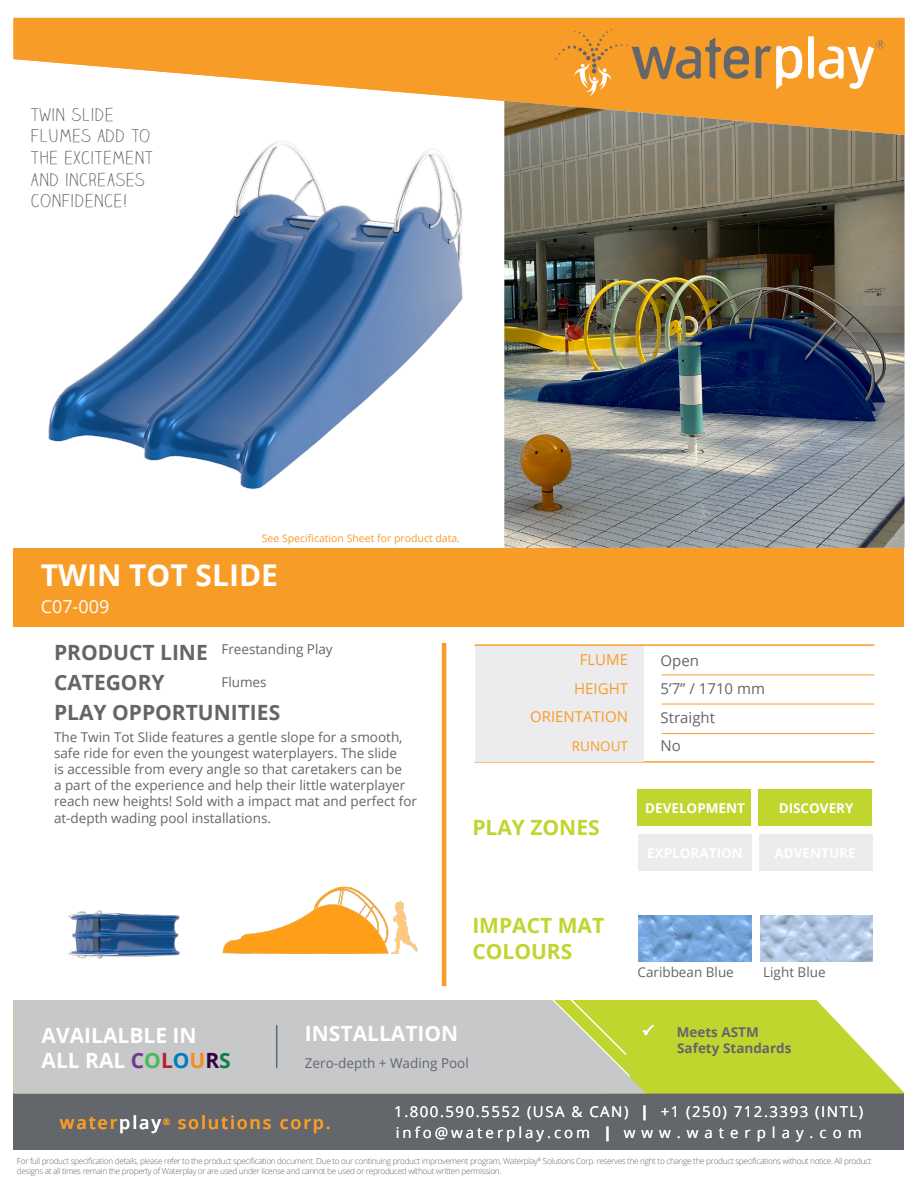
<style>
.page{position:relative;width:918px;height:1188px;background:#fff}
.page>*{position:absolute;margin:0;border:0;box-sizing:border-box;transform-origin:0 0}
.t1{font:700 30px "Open Sans";color:#fff}
.t2{font:700 21px "Open Sans";color:#fff}
.t3{font:700 21px "Open Sans";color:#656568}
.t4{font:700 21px "Open Sans";color:#c1d52f}
.t5{font:300 18px/21.6px "Claire Hand";letter-spacing:.05em;color:#656568}
.t6{font:600 18px "Open Sans";letter-spacing:.1em;color:#f89c28}
.t7{font:18px "Open Sans";color:#fff}
.t8{font:15px/21px "Open Sans";letter-spacing:.1em;color:#fff}
.Paragraph_Style_1{font:15px "Open Sans";color:#656568}
.Paragraph_Style_1-2{font:15px "Open Sans";color:#f89c28}
.t9{font:14.7px "Arial";letter-spacing:.005em;color:#000}
.t10{font:13.5px/16.2px "Open Sans";color:#63666a}
.t11{font:700 13.5px/16.5px "Open Sans";color:#656568}
.t12{font:13.5px "Open Sans";color:#656568}
.t13{font:700 13.5px "Open Sans";color:#fff}
.Paragraph_Style_1-3{font:13.5px "Open Sans";color:#f89c28}
.t14{font:10.5px "Open Sans";color:#f89c28}
.t15{font:300 8.25px/9.9px "Open Sans";letter-spacing:-.04em;color:#63666a}
.s1{color:#656568}
.s2{color:#73378a}
.s3{color:#49b857}
.s4{color:#b61f2d}
.s5{color:#007dbe}
.s6{color:#f68b1f}
.s7{color:#35013e}
.s8{color:#117c4a}
.s9{color:#fff}
.s10{font-weight:800}
</style>
<div class="page">
<div style="left:14px;top:1093px;width:890px;height:57px;background:#63666a"></div>
<svg style="left:14px;top:18px;width:890px;height:83px;fill:#f89c28"></svg>
<svg style="left:555px;top:29px;width:194px;height:68px;background:#e19536"></svg>
<svg style="left:756px;top:36px;width:129px;height:54px"></svg>
<div style="left:14px;top:548px;width:890px;height:78px;background:#f89c28"></div>
<hr style="left:442px;top:643px;width:4px;height:343px;background:#f89c28">
<img style="left:504px;top:101px;width:400px;height:447px">
<div style="left:639px;top:834px;width:113px;height:37px;background:#ececee"></div>
<div style="left:638px;top:789px;width:113px;height:37px;background:#c1d52f"></div>
<div style="left:759px;top:834px;width:113px;height:37px;background:#ececee"></div>
<div style="left:759px;top:789px;width:113px;height:37px;background:#c1d52f"></div>
<img style="left:760px;top:915px;width:112px;height:46px">
<img style="left:639px;top:915px;width:113px;height:46px">
<img style="left:48px;top:107px;width:463px;height:404px">
<img style="left:222px;top:859px;width:220px;height:112px">
<img style="left:68px;top:910px;width:112px;height:49px">
<hr style="left:475px;top:644px;width:399px;height:2px;background:#f89c28">
<hr style="left:662px;top:733px;width:212px;height:1px;background:#f89c28">
<hr style="left:662px;top:704px;width:212px;height:1px;background:#f89c28">
<hr style="left:662px;top:675px;width:212px;height:1px;background:#f89c28">
<hr style="left:475px;top:761px;width:399px;height:2px;background:#f89c28">
<div style="left:475px;top:646px;width:169px;height:115px;background:#ececee"></div>
<svg style="left:646px;top:1000px;width:258px;height:93px;fill:#c1d52f"></svg>
<svg style="left:13px;top:1000px;width:633px;height:93px;background:#c6c9be"></svg>
<hr style="left:276px;top:1025px;width:1px;height:43px;background:#63666a">
<p class="t5" style="left:31px;top:104px;width:123px">TWIN SLIDE<br>FLUMES ADD TO<br>THE EXCITEMENT<br>AND INCREASES<br>CONFIDENCE!</p>
<p class="t14" style="left:262px;top:531px;width:200px">See Specification Sheet for product data.</p>
<p class="t1" style="left:41px;top:554px;width:239px">TWIN TOT SLIDE</p>
<p class="t7" style="left:41px;top:594px;width:70px">C07-009</p>
<h2 class="t3" style="left:54px;top:637px;width:155px">PRODUCT LINE</h2>
<p class="t3" style="left:54px;top:667px;width:112px">CATEGORY</p>
<p class="t10" style="left:221px;top:640px;width:113px">Freestanding Play</p>
<p class="t10" style="left:221px;top:674px;width:47px">Flumes</p>
<p class="t3" style="left:54px;top:697px;width:228px">PLAY OPPORTUNITIES</p>
<p class="t10" style="left:54px;top:728px;width:365px"><span class="s1">The Twin Tot Slide features a gentle slope for a smooth, safe ride for even the youngest waterplayers.</span> The slide<br>is accessible from every angle so that caretakers can be<br>a part of the experience and help their little waterplayer reach new heights! Sold with a impact mat and perfect for at-depth wading pool installations.</p>
<p class="Paragraph_Style_1-2" style="left:580px;top:650px;width:50px">FLUME</p>
<p class="Paragraph_Style_1-2" style="left:574px;top:678px;width:55px">HEIGHT</p>
<p class="Paragraph_Style_1-2" style="left:530px;top:707px;width:100px">ORIENTATION</p>
<p class="Paragraph_Style_1-3" style="left:572px;top:737px;width:58px">RUNOUT</p>
<p class="Paragraph_Style_1" style="left:661px;top:650px;width:40px">Open</p>
<p class="Paragraph_Style_1" style="left:661px;top:679px;width:106px">5’7” / 1710 mm</p>
<p class="Paragraph_Style_1" style="left:661px;top:707px;width:56px">Straight</p>
<p class="Paragraph_Style_1" style="left:661px;top:736px;width:22px">No</p>
<p class="t4" style="left:472px;top:812px;width:129px">PLAY ZONES</p>
<p class="t13" style="left:645px;top:798px;width:101px">DEVELOPMENT</p>
<p class="t13" style="left:779px;top:798px;width:76px">DISCOVERY</p>
<p class="t2" style="left:42px;top:1021px;width:157px">AVAILALBLE IN</p>
<p class="t2" style="left:42px;top:1046px;width:191px">ALL RAL <span class="s2">C</span><span class="s3">O</span><span class="s4">L</span><span class="s5">O</span><span class="s6">U</span><span class="s7">R</span><span class="s8">S</span></p>
<p class="t4" style="left:472px;top:911px;width:133px">IMPACT MAT</p>
<p class="t4" style="left:472px;top:936px;width:101px">COLOURS</p>
<p class="t2" style="left:305px;top:1019px;width:155px">INSTALLATION</p>
<p class="t10" style="left:305px;top:1055px;width:165px">Zero-depth + Wading Pool</p>
<p class="t12" style="left:637px;top:963px;width:98px">Caribbean Blue</p>
<p class="t12" style="left:763px;top:963px;width:64px">Light Blue</p>
<p class="t9" style="left:729px;top:968px;width:117px">Light Blue Pebble</p>
<p class="t11" style="left:677px;top:1023px;width:116px;text-indent:-35px"><span class="s9">✓</span> Meets ASTM<br>Safety Standards</p>
<h3 class="t6" style="left:60px;top:1110px;width:272px">water<span class="s9">play</span><sup>®</sup> solutions corp.</h3>
<h3 class="t8" style="left:394px;top:1100px;width:470px">1.800.590.5552 (USA &amp; CAN) <span class="s10">|</span> +1 (250) 712.3393 (INTL) info@waterplay.com <span class="s10">|</span> w w w . w a t e r p l a y . c o m</h3>
<p class="t15" style="left:17px;top:1156px;width:856px">For full product specification details, please refer to the product specification document. Due to our continuing product improvement program, Waterplay<sup>®</sup> Solutions Corp. reserves the right to change the product specifications without notice. All product designs at all times remain the property of Waterplay or are used under license and cannot be used or reproduced without written permission.</p>
</div>
